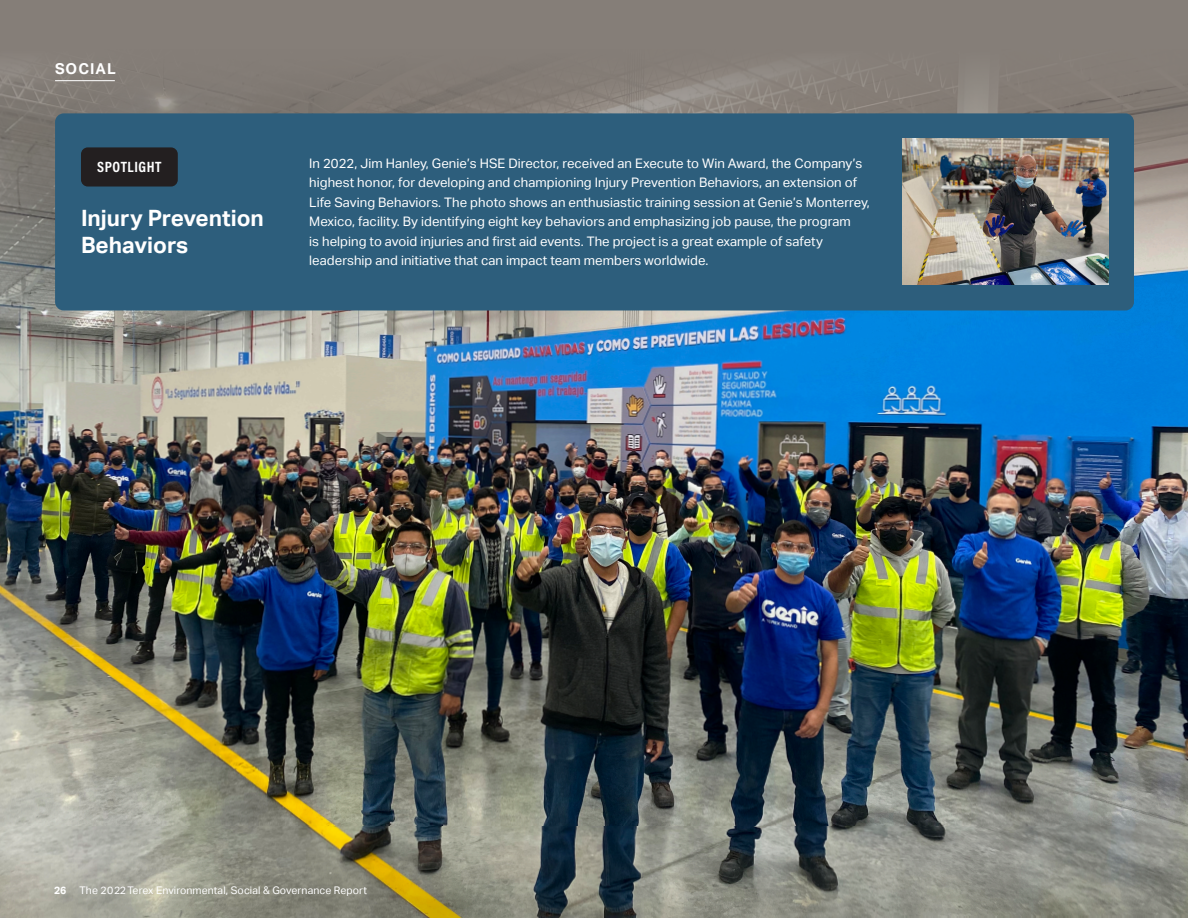
<style>
.page{position:relative;width:1188px;height:918px;background:#fff}
.page>*{position:absolute;margin:0;border:0;box-sizing:border-box;transform-origin:0 0}
.t1{font:700 22.5px/27px "Aktiv Grotesk";color:#fff}
.t2{font:700 15px "Acumin Pro Cond";letter-spacing:.04em;color:#fff}
.t3{font:700 15px "Aktiv Grotesk";letter-spacing:.07em;color:#fff}
.B1__Sidebar_KO{font:13.2px/19.5px "Aktiv Grotesk";letter-spacing:.005em;color:#fff}
.t4{font:10.5px "Aktiv Grotesk";letter-spacing:.01em;color:#fff}
.s1{font-weight:700}
</style>
<div class="page">
<img style="left:0;top:280px;width:1188px;height:546px">
<div style="left:0;top:0;width:1188px;height:280px;background:#857e78"></div>
<svg style="left:0;top:826px;width:1188px;height:92px;background:#8a8b7f"></svg>
<div style="left:55px;top:113px;width:1079px;height:197px;background:#2d5e7c;border-radius:9px"></div>
<div style="left:81px;top:147px;width:97px;height:40px;background:#231f20;border-radius:7px"></div>
<img style="left:903px;top:138px;width:205px;height:147px">
<hr style="left:55px;top:80px;width:60px;height:1px;background:#fff">
<h4 class="t3" style="left:55px;top:60px;width:62px">SOCIAL</h4>
<h5 class="t2" style="left:97px;top:157px;width:66px">SPOTLIGHT</h5>
<h3 class="t1" style="left:81px;top:205px;width:184px">Injury Prevention<br>Behaviors</h3>
<p class="B1__Sidebar_KO" style="left:309px;top:154px;width:562px">In 2022, Jim Hanley, Genie’s HSE Director, received an Execute to Win Award, the Company’s highest honor, for developing and championing Injury Prevention Behaviors, an extension of Life Saving Behaviors. The photo shows an enthusiastic training session at Genie’s Monterrey, Mexico, facility. By identifying eight key behaviors and emphasizing job pause, the program<br>is helping to avoid injuries and first aid events. The project is a great example of safety leadership and initiative that can impact team members worldwide.</p>
<p class="t4" style="left:54px;top:884px;width:315px"><span class="s1">26</span> The 2022 Terex Environmental, Social &amp; Governance Report</p>
</div>
